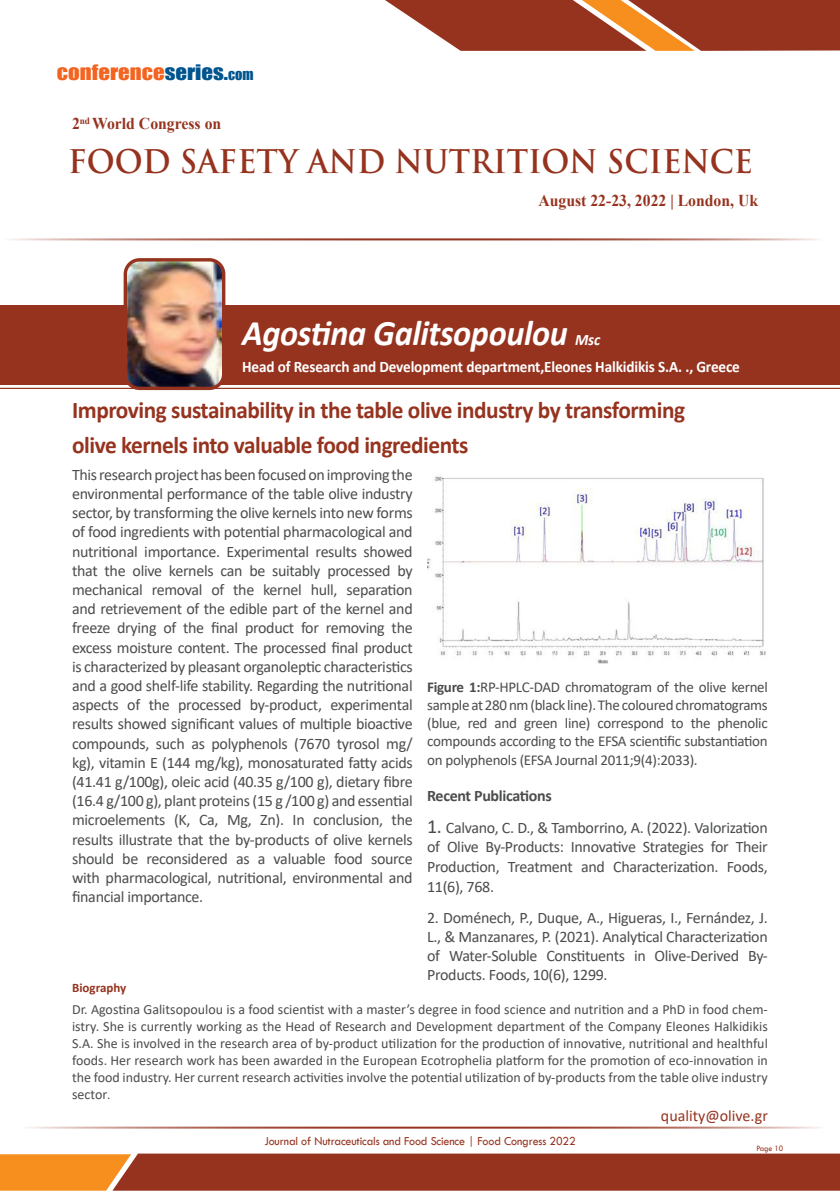
<style>
.page{position:relative;width:840px;height:1191px;background:#fff}
.page>*{position:absolute;margin:0;border:0;box-sizing:border-box;transform-origin:0 0}
.t1{font:italic 700 36px "Calibri";letter-spacing:-.01em;color:#fff;scale:.95 1}
.t2{font:700 31.8px "Trajan Pro";color:#96331f;scale:.95 1}
.t3{font:700 24px "Calibri";letter-spacing:-.02em;color:#96331f}
.t4{font:19.6px "Impact";color:#f36421;scale:1.16 1}
.t5{font:700 16.6px "Times New Roman";color:#96331f;scale:.95 1}
.Abstract{font:16px/19.2px "Calibri";letter-spacing:-.02em;color:#4b4c4d;text-align:justify}
.t6{font:700 16px "Calibri";letter-spacing:-.01em;color:#fff;scale:.95 1}
.Abstract-2{font:700 16px "Calibri";letter-spacing:-.02em;color:#4b4c4d}
.Bio_Heading{font:16px "Calibri";color:#96331f}
.t7{font:italic 700 16px "Calibri";color:#fff;scale:.95 1}
.Abstract-3{font:15px/18.4px "Calibri";letter-spacing:-.02em;color:#4b4c4d;text-align:justify}
.Bio_Heading-2{font:14px/17px "Calibri";color:#4b4c4d;text-align:justify}
.Bio_Heading-3{font:700 13px "Calibri";color:#96331f}
.t8{font:12.6px "Tw Cen";letter-spacing:-.01em;color:#96331f;scale:.95 1}
.t9{font:8.4px "Tw Cen";letter-spacing:-.02em;color:#96331f;scale:.95 1}
.s1{color:#00548e}
.s2{font-size:14px;color:#00548e}
.s3{font-weight:700}
.s4{font-size:20px}
.s5{font-size:13px}
</style>
<div class="page">
<hr style="left:0;top:238px;width:821px;height:2px;background:#96331f">
<svg style="left:385px;top:0;width:454px;height:51px;background:#aa533a"></svg>
<svg style="left:0;top:1153px;width:839px;height:37px;background:#a54424"></svg>
<hr style="left:17px;top:1126px;width:805px;height:2px;background:#96331f">
<div style="left:0;top:305px;width:839px;height:79px;background:#96331f"></div>
<hr style="left:0;top:388px;width:839px;height:1px;background:#96331f">
<img style="left:125px;top:262px;width:98px;height:126px">
<div style="left:123px;top:258px;width:102px;height:132px;border:3px solid #96331f;border-radius:14px"></div>
<img style="left:427px;top:476px;width:339px;height:188px">
<p class="t4" style="left:57px;top:57px;width:171px">CONFERENCE<span class="s1">SERIES.</span><span class="s2">COM</span></p>
<p class="t5" style="left:72px;top:112px;width:158px">2<sup>nd</sup> World Congress on</p>
<h2 class="t2" style="left:68px;top:142px;width:722px">FOOD SAFETY AND NUTRITION SCIENCE</h2>
<p class="t5" style="left:538px;top:188px;width:233px">August 22-23, 2022 | London, Uk</p>
<p class="t1" style="left:242px;top:307px;width:344px">Agostina Galitsopoulou</p>
<p class="t7" style="left:574px;top:328px;width:28px">Msc</p>
<p class="t6" style="left:242px;top:356px;width:525px">Head of Research and Development department,Eleones Halkidikis S.A. ., Greece</p>
<p class="t3" style="left:72px;top:393px;width:614px">Improving sustainability in the table olive industry by transforming</p>
<p class="t3" style="left:72px;top:428px;width:397px">olive kernels into valuable food ingredients</p>
<p class="Abstract" style="left:72px;top:464px;width:342px">This research project has been focused on improving the environmental performance of the table olive industry sector, by transforming the olive kernels into new forms of food ingredients with potential pharmacological and nutritional importance. Experimental results showed that the olive kernels can be suitably processed by mechanical removal of the kernel hull, separation and retrievement of the edible part of the kernel and freeze drying of the final product for removing the excess moisture content. The processed final product is characterized by pleasant organoleptic characteristics and a good shelf-life stability. Regarding the nutritional aspects of the processed by-product, experimental results showed significant values of multiple bioactive compounds, such as polyphenols (7670 tyrosol mg/ kg), vitamin E (144 mg/kg), monosaturated fatty acids (41.41 g/100g), oleic acid (40.35 g/100 g), dietary fibre (16.4 g/100 g), plant proteins (15 g /100 g) and essential microelements (K, Ca, Mg, Zn). In conclusion, the results illustrate that the by-products of olive kernels should be reconsidered as a valuable food source with pharmacological, nutritional, environmental and financial importance.</p>
<p class="Abstract-3" style="left:427px;top:677px;width:342px"><span class="s3">Figure 1:</span>RP-HPLC-DAD chromatogram of the olive kernel sample at 280 nm (black line). The coloured chromatograms (blue, red and green line) correspond to the phenolic compounds according to the EFSA scientific substantiation on polyphenols (EFSA Journal 2011;9(4):2033).</p>
<p class="Abstract-2" style="left:427px;top:784px;width:126px">Recent Publications</p>
<p class="Abstract" style="left:427px;top:817px;width:342px"><span class="s4">1.</span> Calvano, C. D., &amp; Tamborrino, A. (2022). Valorization of Olive By-Products: Innovative Strategies for Their Production, Treatment and Characterization. Foods, 11(6), 768.</p>
<p class="Abstract" style="left:427px;top:907px;width:342px">2. Doménech, P., Duque, A., Higueras, I., Fernández, J.<br>L., &amp; Manzanares, P. (2021). Analytical Characterization of Water-Soluble Constituents in Olive-Derived By-Products. Foods, 10(6), 1299.</p>
<p class="Bio_Heading-3" style="left:72px;top:978px;width:56px">Biography</p>
<p class="Bio_Heading-2" style="left:72px;top:1000px;width:697px">Dr. Agostina Galitsopoulou is a food scientist with a master’s degree in food science and nutrition and a PhD in food chem&shy;istry. She is currently working as the Head of Research and Development department of the Company Eleones Halkidikis S.A. She is involved in the research area of by-product utilization for the production of innovative, nutritional and healthful foods. Her research work has been awarded in the European Ecotrophelia platform for the promotion of eco-innovation in the food industry. Her current research activities involve the potential utilization of by-products from the table olive industry sector<span class="s5">.</span></p>
<p class="Bio_Heading" style="left:660px;top:1104px;width:108px">quality@olive.gr</p>
<p class="t8" style="left:264px;top:1133px;width:329px">Journal of Nutraceuticals and Food Science | Food Congress 2022</p>
<p class="t9" style="left:756px;top:1143px;width:30px">Page 10</p>
</div>
